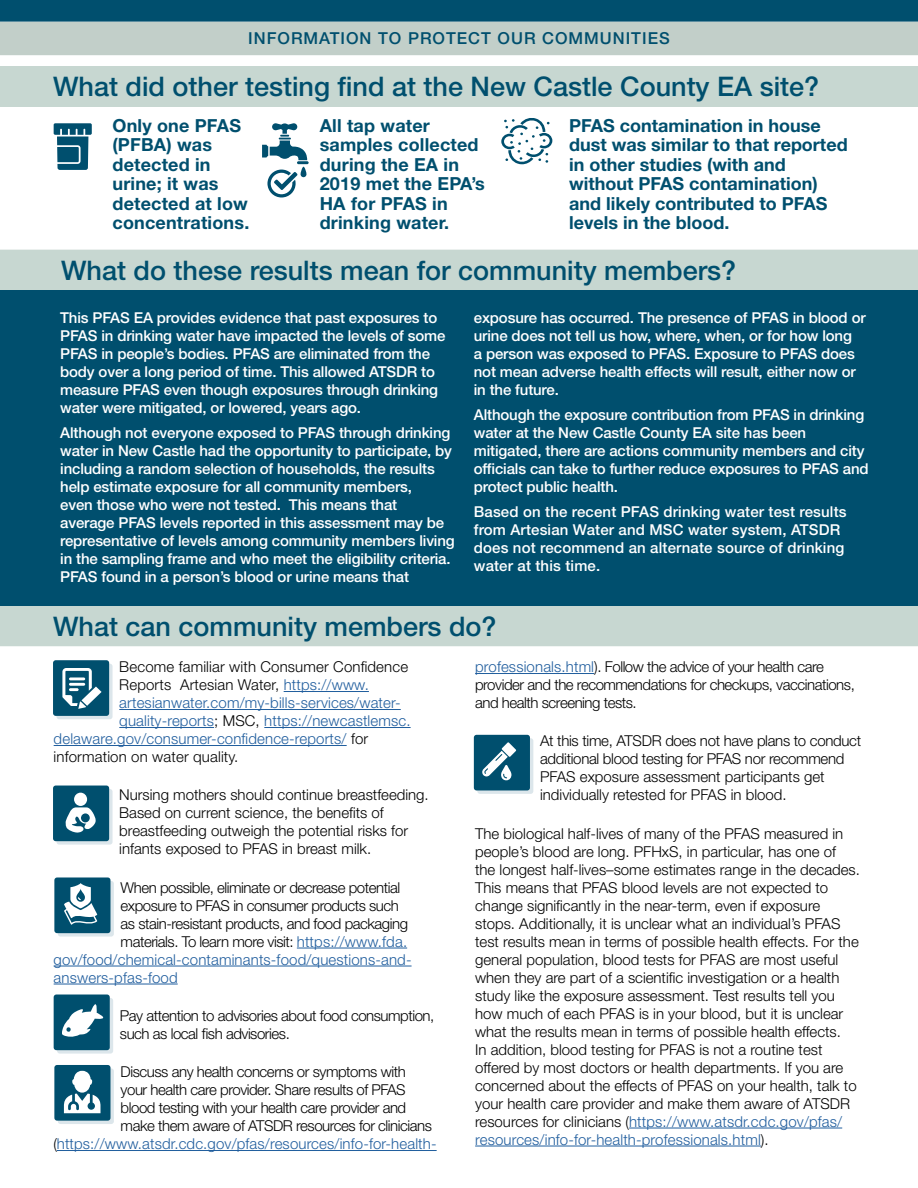
<style>
.page{position:relative;width:918px;height:1188px;background:#fff}
.page>*{position:absolute;margin:0;border:0;box-sizing:border-box;transform-origin:0 0}
.t1{font:500 27px "Helvetica Neue LT Std";color:#004f6e}
.body_text{font:700 18px/19.5px "Helvetica Neue LT Std";color:#004f6e}
.t2{font:500 16.5px "Helvetica Neue LT Std";letter-spacing:.06em;color:#004f6e}
.body_text-2{font:300 15px/18px "Helvetica Neue LT Std";color:#000}
.body_text-3{font:500 15px/18px "Helvetica Neue LT Std";letter-spacing:-.01em;color:#fff}
.body_text-4{font:300 15px/18px "Helvetica Neue LT Std";letter-spacing:-.03em;color:#000}
.body_text-5{font:300 15px "Helvetica Neue LT Std";letter-spacing:.01em;color:#215e9e}
.body_text-6{font:300 15px/18px "Helvetica Neue LT Std";letter-spacing:-.02em;color:#000}
.body_text-7{font:500 15px/18px "Helvetica Neue LT Std";letter-spacing:.01em;color:#fff}
.s1{color:#215e9e}
.s2{color:#000}
</style>
<div class="page">
<svg style="left:0;top:0;width:918px;height:55px;background:#769ca5"></svg>
<div style="left:0;top:250px;width:918px;height:40px;background:#c7d7d1"></div>
<div style="left:0;top:606px;width:918px;height:40px;background:#c7d7d1"></div>
<hr style="left:284px;top:691px;width:85px;height:1px;background:#215e9e">
<hr style="left:119px;top:709px;width:282px;height:1px;background:#215e9e">
<hr style="left:119px;top:727px;width:95px;height:1px;background:#215e9e">
<hr style="left:264px;top:727px;width:147px;height:1px;background:#215e9e">
<hr style="left:54px;top:745px;width:293px;height:1px;background:#215e9e">
<hr style="left:297px;top:948px;width:110px;height:1px;background:#215e9e">
<hr style="left:54px;top:966px;width:358px;height:1px;background:#215e9e">
<hr style="left:54px;top:984px;width:124px;height:1px;background:#215e9e">
<hr style="left:57px;top:1150px;width:380px;height:1px;background:#215e9e">
<hr style="left:475px;top:673px;width:119px;height:1px;background:#215e9e">
<hr style="left:629px;top:1128px;width:213px;height:1px;background:#215e9e">
<hr style="left:475px;top:1146px;width:286px;height:1px;background:#215e9e">
<svg style="left:56px;top:789px;width:57px;height:56px"></svg>
<div style="left:53px;top:786px;width:56px;height:55px;background:#004f6e;border-radius:3px"></div>
<div style="left:74px;top:793px;width:13px;height:13px;background:#fff;border-radius:50%"></div>
<svg style="left:65px;top:807px;width:31px;height:26px"></svg>
<div style="left:56px;top:664px;width:57px;height:55px;background:linear-gradient(to right,#dce6eb,#dce6eb);border-radius:3px"></div>
<div style="left:53px;top:660px;width:56px;height:56px;background:#004f6e;border-radius:3px"></div>
<svg style="left:62px;top:668px;width:40px;height:41px"></svg>
<svg style="left:58px;top:1068px;width:56px;height:56px"></svg>
<div style="left:54px;top:1065px;width:56px;height:56px;background:#004f6e;border-radius:3px"></div>
<svg style="left:64px;top:1071px;width:36px;height:42px"></svg>
<div style="left:0;top:290px;width:918px;height:316px;background:#004f6e"></div>
<div style="left:0;top:67px;width:918px;height:40px;background:#c7d7d1"></div>
<svg style="left:501px;top:118px;width:51px;height:46px"></svg>
<svg style="left:54px;top:123px;width:38px;height:47px"></svg>
<svg style="left:262px;top:123px;width:47px;height:75px"></svg>
<svg style="left:58px;top:881px;width:56px;height:56px"></svg>
<div style="left:54px;top:877px;width:56px;height:56px;background:#004f6e;border-radius:3px"></div>
<svg style="left:64px;top:883px;width:33px;height:42px"></svg>
<svg style="left:57px;top:998px;width:56px;height:56px"></svg>
<div style="left:54px;top:995px;width:56px;height:55px;background:#004f6e;border-radius:3px"></div>
<svg style="left:62px;top:1004px;width:42px;height:33px"></svg>
<svg style="left:477px;top:738px;width:56px;height:56px"></svg>
<div style="left:474px;top:735px;width:56px;height:55px;background:#004f6e;border-radius:3px"></div>
<svg style="left:482px;top:742px;width:34px;height:38px"></svg>
<p class="t2" style="left:248px;top:29px;width:423px">INFORMATION TO PROTECT OUR COMMUNITIES</p>
<p class="t1" style="left:53px;top:71px;width:768px">What did other testing find at the New Castle County EA site?</p>
<p class="body_text" style="left:112px;top:115px;width:138px">Only one PFAS (PFBA) was detected in urine; it was detected at low concentrations.</p>
<p class="body_text" style="left:320px;top:115px;width:167px">All tap water samples collected during the EA in<br>2019 met the EPA’s<br>HA for PFAS in drinking water.</p>
<p class="body_text" style="left:569px;top:115px;width:280px">PFAS contamination in house dust was similar to that reported in other studies (with and without PFAS contamination) and likely contributed to PFAS levels in the blood.</p>
<p class="t1" style="left:61px;top:254px;width:677px">What do these results mean for community members?</p>
<p class="body_text-3" style="left:60px;top:309px;width:387px">This PFAS EA provides evidence that past exposures to PFAS in drinking water have impacted the levels of some PFAS in people’s bodies. PFAS are eliminated from the body over a long period of time. This allowed ATSDR to measure PFAS even though exposures through drinking water were mitigated, or lowered, years ago.</p>
<p class="body_text-3" style="left:60px;top:423px;width:396px">Although not everyone exposed to PFAS through drinking water in New Castle had the opportunity to participate, by including a random selection of households, the results help estimate exposure for all community members,<br>even those who were not tested. This means that average PFAS levels reported in this assessment may be representative of levels among community members living in the sampling frame and who meet the eligibility criteria.<br>PFAS found in a person’s blood or urine means that</p>
<p class="body_text-3" style="left:474px;top:309px;width:393px">exposure has occurred. The presence of PFAS in blood or urine does not tell us how, where, when, or for how long<br>a person was exposed to PFAS. Exposure to PFAS does not mean adverse health effects will result, either now or in the future.</p>
<p class="body_text-3" style="left:474px;top:405px;width:396px">Although the exposure contribution from PFAS in drinking water at the New Castle County EA site has been mitigated, there are actions community members and city officials can take to further reduce exposures to PFAS and protect public health.</p>
<p class="body_text-7" style="left:474px;top:502px;width:374px">Based on the recent PFAS drinking water test results from Artesian Water and MSC water system, ATSDR does not recommend an alternate source of drinking water at this time.</p>
<p class="t1" style="left:53px;top:610px;width:445px">What can community members do?</p>
<p class="body_text-2" style="left:119px;top:657px;width:290px">Become familiar with Consumer Confidence</p>
<p class="body_text-2" style="left:119px;top:675px;width:251px">Reports Artesian Water, <span class="s1">https://www.</span></p>
<p class="body_text-5" style="left:119px;top:694px;width:283px">artesianwater.com/my-bills-services/water-</p>
<p class="body_text-5" style="left:119px;top:712px;width:293px">quality-reports<span class="s2">; MSC,</span> https://newcastlemsc.</p>
<p class="body_text-5" style="left:54px;top:730px;width:316px">delaware.gov/consumer-confidence-reports/ <span class="s2">for</span></p>
<p class="body_text-2" style="left:54px;top:747px;width:186px">information on water quality.</p>
<p class="body_text-2" style="left:119px;top:786px;width:311px">Nursing mothers should continue breastfeeding.<br>Based on current science, the benefits of breastfeeding outweigh the potential risks for infants exposed to PFAS in breast milk.</p>
<p class="body_text-4" style="left:121px;top:878px;width:281px">When possible, eliminate or decrease potential</p>
<p class="body_text-4" style="left:121px;top:896px;width:280px">exposure to PFAS in consumer products such</p>
<p class="body_text-4" style="left:121px;top:914px;width:289px">as stain-resistant products, and food packaging</p>
<p class="body_text-4" style="left:121px;top:932px;width:288px">materials. To learn more visit: <span class="s1">https://www.fda.</span></p>
<p class="body_text-5" style="left:54px;top:950px;width:359px">gov/food/chemical-contaminants-food/questions-and-</p>
<p class="body_text-5" style="left:54px;top:968px;width:126px">answers-pfas-food</p>
<p class="body_text-4" style="left:120px;top:1006px;width:316px">Pay attention to advisories about food consumption, such as local fish advisories.</p>
<p class="body_text-4" style="left:121px;top:1062px;width:287px">Discuss any health concerns or symptoms with</p>
<p class="body_text-4" style="left:121px;top:1080px;width:287px">your health care provider. Share results of PFAS</p>
<p class="body_text-4" style="left:121px;top:1098px;width:287px">blood testing with your health care provider and</p>
<p class="body_text-4" style="left:121px;top:1116px;width:313px">make them aware of ATSDR resources for clinicians</p>
<p class="body_text-5" style="left:54px;top:1135px;width:385px"><span class="s2">(</span>https://www.atsdr.cdc.gov/pfas/resources/info-for-health-</p>
<p class="body_text-4" style="left:475px;top:657px;width:381px"><span class="s1">professionals.html</span>). Follow the advice of your health care provider and the recommendations for checkups, vaccinations, and health screening tests.</p>
<p class="body_text-6" style="left:540px;top:732px;width:323px">At this time, ATSDR does not have plans to conduct additional blood testing for PFAS nor recommend PFAS exposure assessment participants get individually retested for PFAS in blood.</p>
<p class="body_text-2" style="left:475px;top:824px;width:386px">The biological half-lives of many of the PFAS measured in people’s blood are long. PFHxS, in particular, has one of the longest half-lives–some estimates range in the decades.<br>This means that PFAS blood levels are not expected to change significantly in the near-term, even if exposure stops. Additionally, it is unclear what an individual’s PFAS test results mean in terms of possible health effects. For the general population, blood tests for PFAS are most useful when they are part of a scientific investigation or a health study like the exposure assessment. Test results tell you how much of each PFAS is in your blood, but it is unclear what the results mean in terms of possible health effects.<br>In addition, blood testing for PFAS is not a routine test offered by most doctors or health departments. If you are concerned about the effects of PFAS on your health, talk to your health care provider and make them aware of ATSDR resources for clinicians (<span class="s1">https://www.atsdr.cdc.gov/pfas/ resources/info-for-health-professionals.html</span>).</p>
</div>
